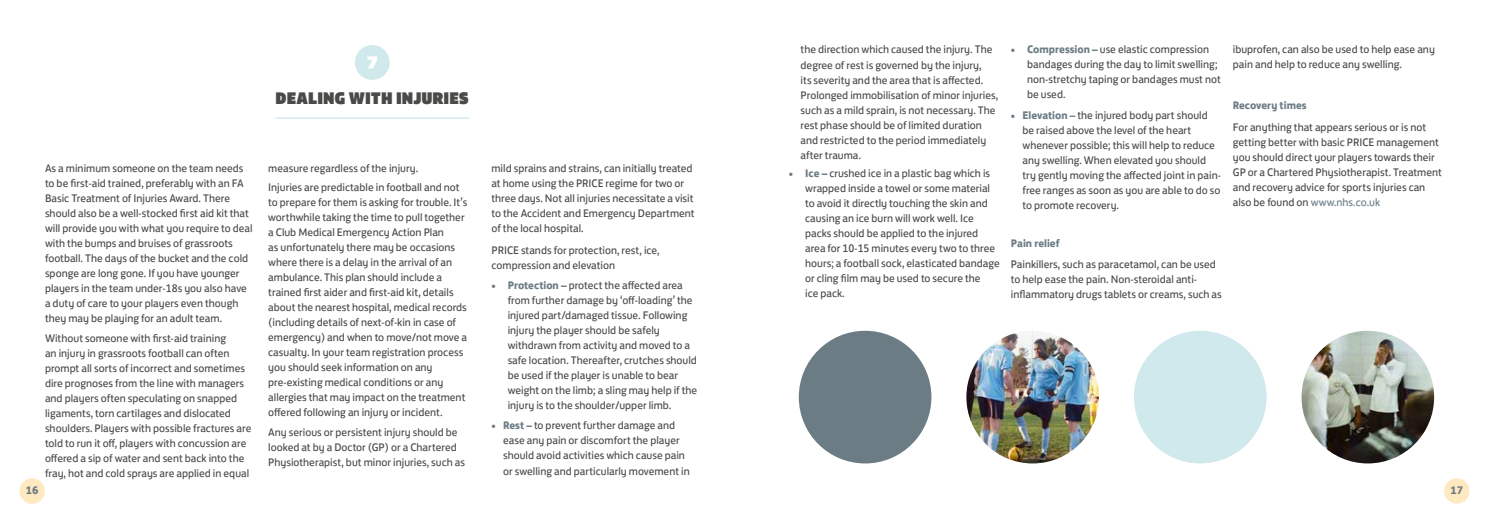
<style>
.page{position:relative;width:1489px;height:525px;background:#fff}
.page>*{position:absolute;margin:0;border:0;box-sizing:border-box;transform-origin:0 0}
.t1{font:17.25px "FS Jack Poster";color:#4a4a49}
.t2{font:11.25px/15px "FS Jack";color:#4a4a49}
.t3{font:700 11.25px "FS Jack";color:#6b7c85}
.s1{font-weight:700;color:#6b7c85}
.s2{color:#6b7c85}
</style>
<div class="page">
<div style="left:1133px;top:330px;width:133px;height:133px;background:#cfe9ec;border-radius:50%"></div>
<img style="left:966px;top:330px;width:132px;height:133px;border-radius:66px">
<div style="left:798px;top:330px;width:133px;height:133px;background:#6b7c85;border-radius:50%"></div>
<img style="left:1301px;top:330px;width:132px;height:133px;border-radius:66px">
<hr style="left:275px;top:117px;width:194px;height:2px;background:#cfe9ec">
<div style="left:355px;top:45px;width:35px;height:35px;background:#cfe9ec;border-radius:50%"></div>
<svg style="left:367px;top:56px;width:10px;height:12px"></svg>
<div style="left:1443px;top:478px;width:26px;height:25px;background:#ffe9c0;border-radius:50%"></div>
<div style="left:19px;top:478px;width:26px;height:25px;background:#ffe9c0;border-radius:50%"></div>
<h1 class="t1" style="left:275px;top:83px;width:195px">DEALING WITH INJURIES</h1>
<p class="t2" style="left:45px;top:160px;width:209px">As a minimum someone on the team needs to be first-aid trained, preferably with an FA Basic Treatment of Injuries Award. There should also be a well-stocked first aid kit that will provide you with what you require to deal with the bumps and bruises of grassroots football. The days of the bucket and the cold sponge are long gone. If you have younger players in the team under-18s you also have a duty of care to your players even though they may be playing for an adult team.</p>
<p class="t2" style="left:45px;top:330px;width:208px">Without someone with first-aid training<br>an injury in grassroots football can often prompt all sorts of incorrect and sometimes dire prognoses from the line with managers and players often speculating on snapped ligaments, torn cartilages and dislocated shoulders. Players with possible fractures are told to run it off, players with concussion are offered a sip of water and sent back into the fray, hot and cold sprays are applied in equal</p>
<p class="t2" style="left:268px;top:158px;width:193px;line-height:18.6px">measure regardless of the injury.<br>Injuries are predictable in football and not</p>
<p class="t2" style="left:268px;top:193px;width:201px">to prepare for them is asking for trouble. It’s worthwhile taking the time to pull together a Club Medical Emergency Action Plan<br>as unfortunately there may be occasions where there is a delay in the arrival of an ambulance. This plan should include a trained first aider and first-aid kit, details about the nearest hospital, medical records (including details of next-of-kin in case of emergency) and when to move/not move a casualty. In your team registration process you should seek information on any pre-existing medical conditions or any allergies that may impact on the treatment offered following an injury or incident.</p>
<p class="t2" style="left:268px;top:423px;width:198px">Any serious or persistent injury should be looked at by a Doctor (GP) or a Chartered<br>Physiotherapist, but minor injuries, such as</p>
<p class="t2" style="left:491px;top:160px;width:205px">mild sprains and strains, can initially treated at home using the PRICE regime for two or three days. Not all injuries necessitate a visit to the Accident and Emergency Department of the local hospital.</p>
<p class="t2" style="left:491px;top:242px;width:170px">PRICE stands for protection, rest, ice, compression and elevation</p>
<p class="t2" style="left:507px;top:277px;width:191px;text-indent:-16px"><span class="s1">• Protection –</span> protect the affected area from further damage by ‘off-loading’ the injured part/damaged tissue. Following injury the player should be safely withdrawn from activity and moved to a safe location. Thereafter, crutches should be used if the player is unable to bear weight on the limb; a sling may help if the injury is to the shoulder/upper limb.</p>
<p class="t2" style="left:503px;top:417px;width:188px;text-indent:-12px"><span class="s1">• Rest –</span> to prevent further damage and ease any pain or discomfort the player should avoid activities which cause pain or swelling and particularly movement in</p>
<p class="t2" style="left:800px;top:41px;width:199px">the direction which caused the injury. The degree of rest is governed by the injury,<br>its severity and the area that is affected.<br>Prolonged immobilisation of minor injuries, such as a mild sprain, is not necessary. The rest phase should be of limited duration and restricted to the period immediately after trauma.</p>
<p class="t2" style="left:805px;top:165px;width:196px;text-indent:-16px"><span class="s1">• Ice –</span> crushed ice in a plastic bag which is wrapped inside a towel or some material to avoid it directly touching the skin and causing an ice burn will work well. Ice packs should be applied to the injured area for 10-15 minutes every two to three hours; a football sock, elasticated bandage or cling film may be used to secure the<br>ice pack.</p>
<p class="t2" style="left:1027px;top:41px;width:195px;text-indent:-16px"><span class="s1">• Compression –</span> use elastic compression bandages during the day to limit swelling; non-stretchy taping or bandages must not be used.</p>
<p class="t2" style="left:1022px;top:106px;width:200px;text-indent:-12px"><span class="s1">• Elevation</span> – the injured body part should be raised above the level of the heart whenever possible; this will help to reduce any swelling. When elevated you should try gently moving the affected joint in pain&shy;free ranges as soon as you are able to do so to promote recovery.</p>
<p class="t3" style="left:1010px;top:234px;width:50px">Pain relief</p>
<p class="t2" style="left:1010px;top:255px;width:212px">Painkillers, such as paracetamol, can be used to help ease the pain. Non-steroidal anti&shy;inflammatory drugs tablets or creams, such as</p>
<p class="t2" style="left:1232px;top:41px;width:203px">ibuprofen, can also be used to help ease any pain and help to reduce any swelling.</p>
<p class="t3" style="left:1232px;top:95px;width:75px">Recovery times</p>
<p class="t2" style="left:1232px;top:118px;width:211px">For anything that appears serious or is not getting better with basic PRICE management you should direct your players towards their GP or a Chartered Physiotherapist. Treatment and recovery advice for sports injuries can also be found on <span class="s2">www.nhs.co.uk</span></p>
<p class="t3" style="left:26px;top:480px;width:14px">16</p>
<p class="t3" style="left:1450px;top:480px;width:14px">17</p>
</div>
